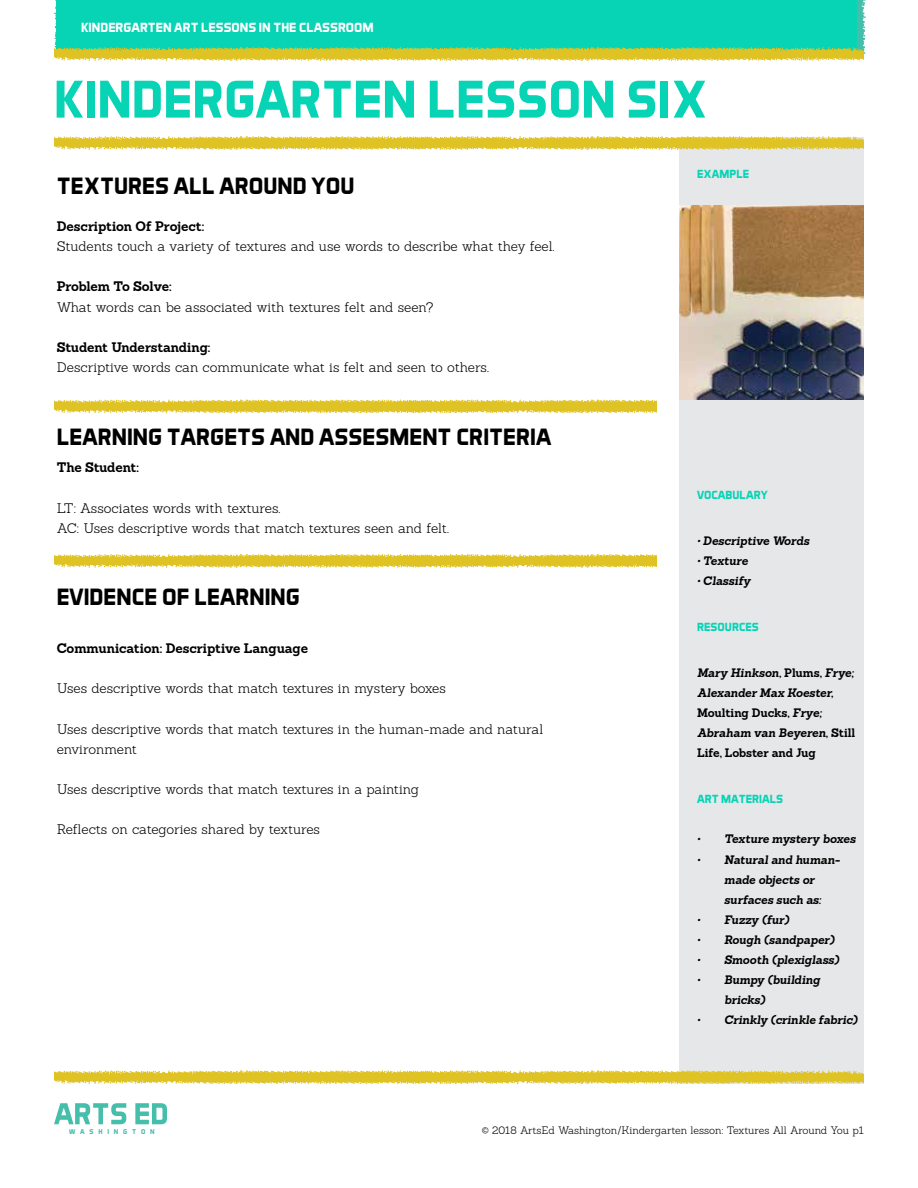
<style>
.page{position:relative;width:918px;height:1188px;background:#fff}
.page>*{position:absolute;margin:0;border:0;box-sizing:border-box;transform-origin:0 0}
.t1{font:700 54px "Aero Matics";color:#07d3b5}
.t2{font:700 24px "Aero Matics";color:#000}
.t3{font:300 13.5px/20.1px "Sanchez";letter-spacing:-.005em;color:#000}
.t4{font:700 13.5px "Sanchez";letter-spacing:-.01em;color:#000}
.t5{font:700 13.5px "Aero Matics";color:#fff}
.t6{font:italic 700 12px/20.1px "Sanchez";letter-spacing:-.005em;color:#000}
.t7{font:700 12px "Aero Matics";color:#07d3b5}
.t8{font:300 10.5px "Sanchez";letter-spacing:-.005em;color:#000}
.t9{font:700 7.05px "Aero Matics";letter-spacing:.68em;color:#46beac}
.s1{font-style:normal}
</style>
<div class="page">
<div style="left:679px;top:137px;width:185px;height:947px;background:#e6e7e8"></div>
<svg style="left:54px;top:1103px;width:72px;height:21px"></svg>
<svg style="left:135px;top:1103px;width:32px;height:21px"></svg>
<svg style="left:54px;top:0;width:812px;height:61px;background:#35d09c"></svg>
<svg style="left:54px;top:136px;width:810px;height:14px;background:#e4ce50"></svg>
<svg style="left:54px;top:399px;width:603px;height:14px;background:#e5ce51"></svg>
<svg style="left:54px;top:554px;width:603px;height:14px;background:#e5ce50"></svg>
<svg style="left:54px;top:1070px;width:810px;height:14px;background:#e4cd50"></svg>
<img style="left:679px;top:205px;width:185px;height:194px">
<p class="t5" style="left:81px;top:20px;width:294px">KINDERGARTEN ART LESSONS IN THE CLASSROOM</p>
<h1 class="t1" style="left:54px;top:67px;width:655px">KINDERGARTEN LESSON SIX</h1>
<h2 class="t2" style="left:57px;top:171px;width:299px">TEXTURES ALL AROUND YOU</h2>
<p class="t4" style="left:57px;top:217px;width:149px">Description Of Project:</p>
<p class="t3" style="left:57px;top:236px;width:499px">Students touch a variety of textures and use words to describe what they feel.</p>
<p class="t4" style="left:57px;top:277px;width:116px">Problem To Solve:</p>
<p class="t3" style="left:57px;top:297px;width:378px">What words can be associated with textures felt and seen?</p>
<p class="t4" style="left:57px;top:338px;width:155px">Student Understanding:</p>
<p class="t3" style="left:57px;top:357px;width:434px">Descriptive words can communicate what is felt and seen to others.</p>
<h2 class="t2" style="left:57px;top:422px;width:496px">LEARNING TARGETS AND ASSESMENT CRITERIA</h2>
<p class="t4" style="left:57px;top:458px;width:84px">The Student:</p>
<p class="t3" style="left:57px;top:498px;width:394px">LT: Associates words with textures.<br>AC: Uses descriptive words that match textures seen and felt.</p>
<h2 class="t2" style="left:57px;top:582px;width:245px">EVIDENCE OF LEARNING</h2>
<p class="t4" style="left:57px;top:639px;width:253px">Communication: Descriptive Language</p>
<p class="t3" style="left:57px;top:679px;width:391px">Uses descriptive words that match textures in mystery boxes</p>
<p class="t3" style="left:57px;top:719px;width:488px">Uses descriptive words that match textures in the human-made and natural environment</p>
<p class="t3" style="left:57px;top:779px;width:364px">Uses descriptive words that match textures in a painting</p>
<p class="t3" style="left:57px;top:819px;width:265px">Reflects on categories shared by textures</p>
<p class="t7" style="left:697px;top:167px;width:54px">EXAMPLE</p>
<p class="t7" style="left:697px;top:488px;width:72px">VOCABULARY</p>
<p class="t6" style="left:697px;top:531px;width:114px">• Descriptive Words</p>
<p class="t6" style="left:697px;top:551px;width:52px">• Texture</p>
<p class="t6" style="left:697px;top:571px;width:55px">• Classify</p>
<p class="t7" style="left:697px;top:620px;width:63px">RESOURCES</p>
<p class="t6" style="left:697px;top:663px;width:160px">Mary Hinkson, <span class="s1">Plums</span>, Frye;<br>Alexander Max Koester,<br><span class="s1">Moulting Ducks</span>, Frye;<br>Abraham van Beyeren, <span class="s1">Still<br>Life, Lobster and Jug</span></p>
<p class="t7" style="left:697px;top:792px;width:88px">ART MATERIALS</p>
<p class="t6" style="left:697px;top:829px;width:160px">• Texture mystery boxes</p>
<p class="t6" style="left:724px;top:849px;width:118px;text-indent:-27px">• Natural and human&shy;made objects or surfaces such as:</p>
<p class="t6" style="left:697px;top:909px;width:93px">• Fuzzy (fur)</p>
<p class="t6" style="left:697px;top:930px;width:139px">• Rough (sandpaper)</p>
<p class="t6" style="left:697px;top:950px;width:144px">• Smooth (plexiglass)</p>
<p class="t6" style="left:724px;top:970px;width:97px;text-indent:-27px">• Bumpy (building bricks)</p>
<p class="t6" style="left:697px;top:1010px;width:162px">• Crinkly (crinkle fabric)</p>
<p class="t9" style="left:69px;top:1127px;width:87px">WASHINGTON</p>
<p class="t8" style="left:482px;top:1124px;width:384px">© 2018 ArtsEd Washington/Kindergarten lesson: Textures All Around You p1</p>
</div>
